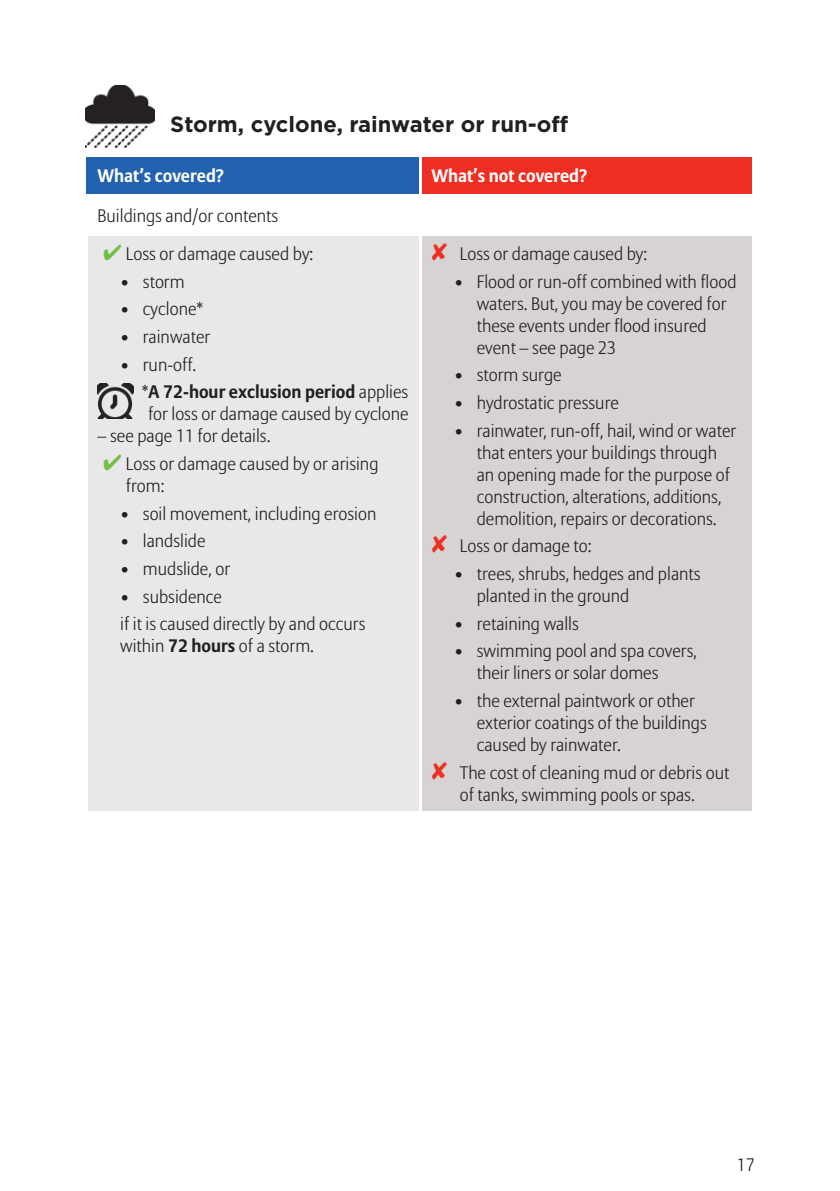
<style>
.page{position:relative;width:840px;height:1191px;background:#fff}
.page>*{position:absolute;margin:0;border:0;box-sizing:border-box;transform-origin:0 0}
.t1{font:700 22px "Gotham";color:#231f20}
.t2{font:300 18px/22px "Allianz Sans";color:#231f20}
.t3{font:700 18px/27.6px "Allianz Sans";color:#231f20}
.t4{font:700 18px "Allianz Sans";color:#fff}
.s1{color:#71bf44}
.s2{font-weight:300}
.s3{font-weight:700}
.s4{color:#ee2e22}
</style>
<div class="page">
<div style="left:86px;top:155px;width:334px;height:40px;background:#2362af"></div>
<div style="left:420px;top:155px;width:333px;height:40px;background:#ee2e22"></div>
<div style="left:86px;top:235px;width:334px;height:577px;background:#e8e7e9"></div>
<div style="left:420px;top:235px;width:333px;height:577px;background:#d6d3d2"></div>
<hr style="left:86px;top:154px;width:668px;height:2px;background:#fff">
<hr style="left:419px;top:156px;width:2px;height:38px;background:#fff">
<hr style="left:752px;top:156px;width:2px;height:38px;background:#fff">
<hr style="left:85px;top:194px;width:335px;height:2px;background:#fff">
<hr style="left:420px;top:194px;width:334px;height:2px;background:#fff">
<hr style="left:85px;top:234px;width:335px;height:2px;background:#fff">
<hr style="left:85px;top:236px;width:2px;height:575px;background:#fff">
<hr style="left:420px;top:234px;width:334px;height:2px;background:#fff">
<hr style="left:419px;top:236px;width:2px;height:575px;background:#fff">
<hr style="left:752px;top:236px;width:2px;height:575px;background:#fff">
<hr style="left:85px;top:811px;width:669px;height:2px;background:#fff">
<img style="left:97px;top:383px;width:37px;height:36px">
<img style="left:85px;top:85px;width:70px;height:62px">
<p class="t1" style="left:170px;top:115px;width:399px">Storm, cyclone, rainwater or run-off</p>
<p class="t4" style="left:97px;top:168px;width:128px">What’s covered?</p>
<p class="t4" style="left:431px;top:168px;width:158px">What’s not covered?</p>
<p class="t2" style="left:97px;top:206px;width:182px">Buildings and/or contents</p>
<p class="t2" style="left:103px;top:244px;width:211px"><span class="s1">✔</span> Loss or damage caused by:</p>
<p class="t2" style="left:120px;top:272px;width:66px">• storm</p>
<p class="t2" style="left:120px;top:299px;width:85px">• cyclone*</p>
<p class="t2" style="left:120px;top:327px;width:92px">• rainwater</p>
<p class="t3" style="left:142px;top:352px;width:268px;text-indent:-22px"><span class="s2">• run-off.<br>*</span>A 72-hour exclusion period <span class="s2">applies</span></p>
<p class="t2" style="left:148px;top:404px;width:262px">for loss or damage caused by cyclone</p>
<p class="t2" style="left:97px;top:426px;width:174px">– see page 11 for details.</p>
<p class="t2" style="left:126px;top:454px;width:254px;text-indent:-23px"><span class="s1">✔</span> Loss or damage caused by or arising from:</p>
<p class="t2" style="left:120px;top:504px;width:257px">• soil movement, including erosion</p>
<p class="t2" style="left:120px;top:531px;width:87px">• landslide</p>
<p class="t2" style="left:120px;top:559px;width:111px">• mudslide, or</p>
<p class="t2" style="left:120px;top:584px;width:247px;line-height:27.6px">• subsidence<br>if it is caused directly by and occurs</p>
<p class="t2" style="left:120px;top:636px;width:195px">within <span class="s3">72 hours</span> of a storm.</p>
<p class="t2" style="left:431px;top:244px;width:217px"><span class="s4">✘</span> Loss or damage caused by:</p>
<p class="t2" style="left:476px;top:272px;width:261px;text-indent:-23px">• Flood or run-off combined with flood waters. But, you may be covered for these events under flood insured event – see page 23</p>
<p class="t2" style="left:454px;top:365px;width:109px">• storm surge</p>
<p class="t2" style="left:454px;top:393px;width:166px">• hydrostatic pressure</p>
<p class="t2" style="left:476px;top:421px;width:261px;text-indent:-23px">• rainwater, run-off, hail, wind or water that enters your buildings through an opening made for the purpose of construction, alterations, additions, demolition, repairs or decorations.</p>
<p class="t2" style="left:431px;top:536px;width:161px"><span class="s4">✘</span> Loss or damage to:</p>
<p class="t2" style="left:476px;top:564px;width:225px;text-indent:-23px">• trees, shrubs, hedges and plants planted in the ground</p>
<p class="t2" style="left:454px;top:614px;width:126px">• retaining walls</p>
<p class="t2" style="left:476px;top:641px;width:221px;text-indent:-23px">• swimming pool and spa covers, their liners or solar domes</p>
<p class="t2" style="left:476px;top:691px;width:231px;text-indent:-23px">• the external paintwork or other exterior coatings of the buildings caused by rainwater.</p>
<p class="t2" style="left:431px;top:763px;width:299px;text-align:center"><span class="s4">✘</span> The cost of cleaning mud or debris out of tanks, swimming pools or spas.</p>
<p class="t2" style="left:736px;top:1155px;width:19px">17</p>
</div>
